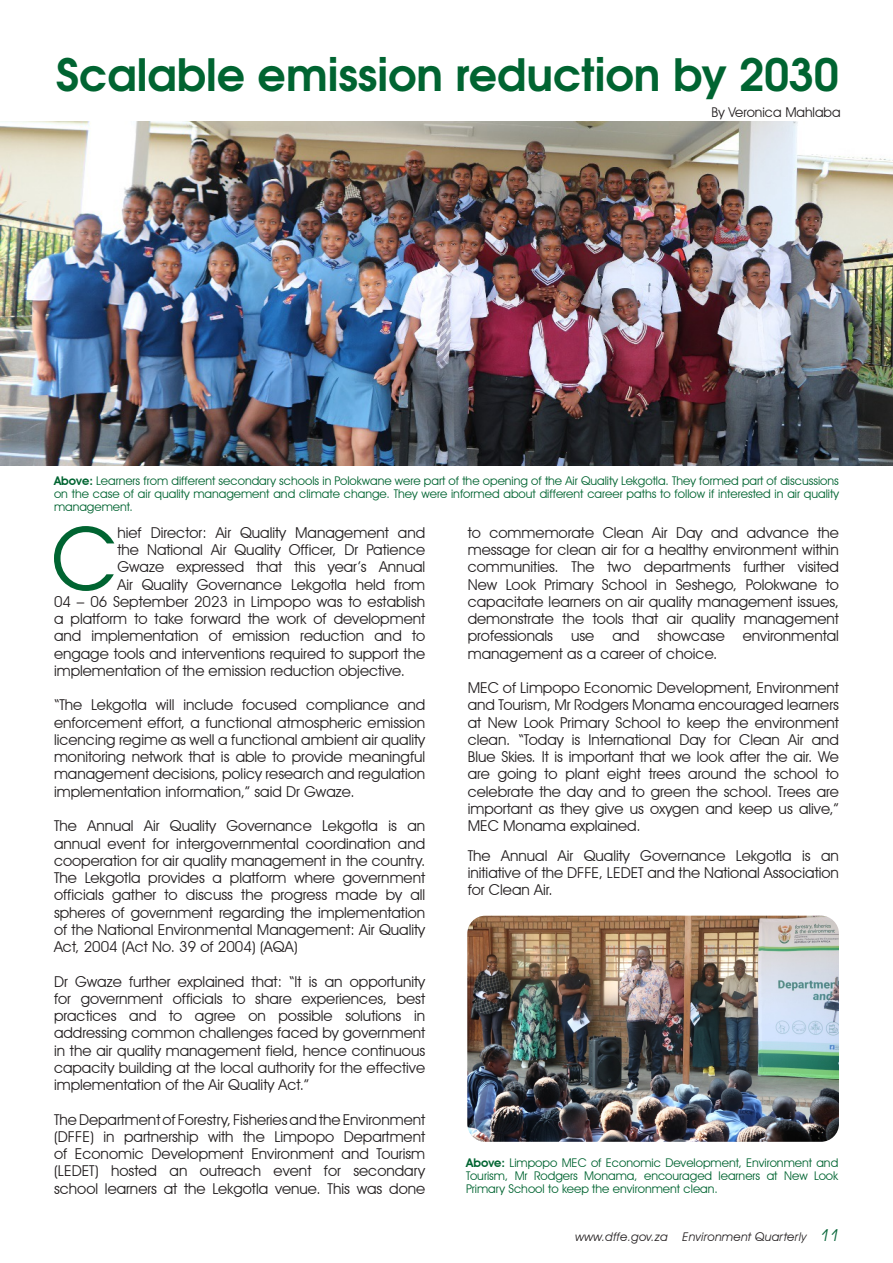
<style>
.page{position:relative;width:893px;height:1263px;background:#fff}
.page>*{position:absolute;margin:0;border:0;box-sizing:border-box;transform-origin:0 0}
.t1{font:87.75px "Avant Garde IT Cby BT";color:#006431}
.t2{font:700 44.4px "Te X Gyre Adventor";color:#006431}
.t3{font:15px/17.2px "Avant Garde IT Cby BT";color:#231f20;text-align:justify}
.t4{font:13.5px "Avant Garde IT Cby BT";color:#231f20}
.Default{font:12px/13.2px "Avant Garde IT Cby BT";color:#006431;text-align:justify}
.t5{font:italic 12px "Avant Garde IT Cby BT";letter-spacing:.02em;color:#231f20}
.s1{font-weight:600}
.s2{font-size:16.5px;color:#0d693e}
</style>
<div class="page">
<img style="left:0;top:122px;width:893px;height:344px">
<img style="left:467px;top:916px;width:372px;height:226px">
<p class="t2" style="left:56px;top:36px;width:784px">Scalable emission reduction by 2030</p>
<p class="t4" style="left:711px;top:104px;width:131px">By Veronica Mahlaba</p>
<p class="Default" style="left:54px;top:474px;width:786px"><span class="s1">Above:</span> Learners from different secondary schools in Polokwane were part of the opening of the Air Quality Lekgotla. They formed part of discussions on the case of air quality management and climate change. They were informed about different career paths to follow if interested in air quality management.</p>
<p class="t1" style="left:51px;top:505px;width:68px">C</p>
<p class="t3" style="left:117px;top:524px;width:309px">hief Director: Air Quality Management and</p>
<p class="t3" style="left:117px;top:541px;width:309px">the National Air Quality Officer, Dr Patience</p>
<p class="t3" style="left:117px;top:558px;width:309px">Gwaze expressed that this year’s Annual</p>
<p class="t3" style="left:117px;top:576px;width:309px">Air Quality Governance Lekgotla held from</p>
<p class="t3" style="left:54px;top:593px;width:373px">04 – 06 September 2023 in Limpopo was to establish</p>
<p class="t3" style="left:54px;top:610px;width:373px">a platform to take forward the work of development</p>
<p class="t3" style="left:54px;top:627px;width:373px">and implementation of emission reduction and to</p>
<p class="t3" style="left:54px;top:645px;width:373px">engage tools and interventions required to support the</p>
<p class="t3" style="left:54px;top:662px;width:352px">implementation of the emission reduction objective.</p>
<p class="t3" style="left:54px;top:696px;width:373px">“The Lekgotla will include focused compliance and enforcement effort, a functional atmospheric emission licencing regime as well a functional ambient air quality monitoring network that is able to provide meaningful management decisions, policy research and regulation implementation information,” said Dr Gwaze.</p>
<p class="t3" style="left:54px;top:817px;width:373px">The Annual Air Quality Governance Lekgotla is an annual event for intergovernmental coordination and cooperation for air quality management in the country.<br>The Lekgotla provides a platform where government officials gather to discuss the progress made by all spheres of government regarding the implementation of the National Environmental Management: Air Quality Act, 2004 (Act No. 39 of 2004) (AQA)</p>
<p class="t3" style="left:54px;top:972px;width:373px">Dr Gwaze further explained that: “It is an opportunity for government officials to share experiences, best practices and to agree on possible solutions in addressing common challenges faced by government in the air quality management field, hence continuous capacity building at the local authority for the effective implementation of the Air Quality Act.”</p>
<p class="t3" style="left:54px;top:1110px;width:373px">The Department of Forestry, Fisheries and the Environment (DFFE) in partnership with the Limpopo Department of Economic Development Environment and Tourism (LEDET) hosted an outreach event for secondary school learners at the Lekgotla venue. This was done</p>
<p class="t3" style="left:468px;top:524px;width:373px">to commemorate Clean Air Day and advance the message for clean air for a healthy environment within communities. The two departments further visited New Look Primary School in Seshego, Polokwane to capacitate learners on air quality management issues, demonstrate the tools that air quality management professionals use and showcase environmental management as a career of choice.</p>
<p class="t3" style="left:468px;top:679px;width:373px">MEC of Limpopo Economic Development, Environment and Tourism, Mr Rodgers Monama encouraged learners at New Look Primary School to keep the environment clean. “Today is International Day for Clean Air and Blue Skies. It is important that we look after the air. We are going to plant eight trees around the school to celebrate the day and to green the school. Trees are important as they give us oxygen and keep us alive,” MEC Monama explained.</p>
<p class="t3" style="left:468px;top:846px;width:373px">The Annual Air Quality Governance Lekgotla is an initiative of the DFFE, LEDET and the National Association for Clean Air.</p>
<p class="Default" style="left:466px;top:1156px;width:374px"><span class="s1">Above:</span> Limpopo MEC of Economic Development, Environment and Tourism, Mr Rodgers Monama, encouraged learners at New Look Primary School to keep the environment clean.</p>
<p class="t5" style="left:575px;top:1229px;width:265px">www.dffe.gov.za Environment Quarterly <span class="s2">11</span></p>
</div>
